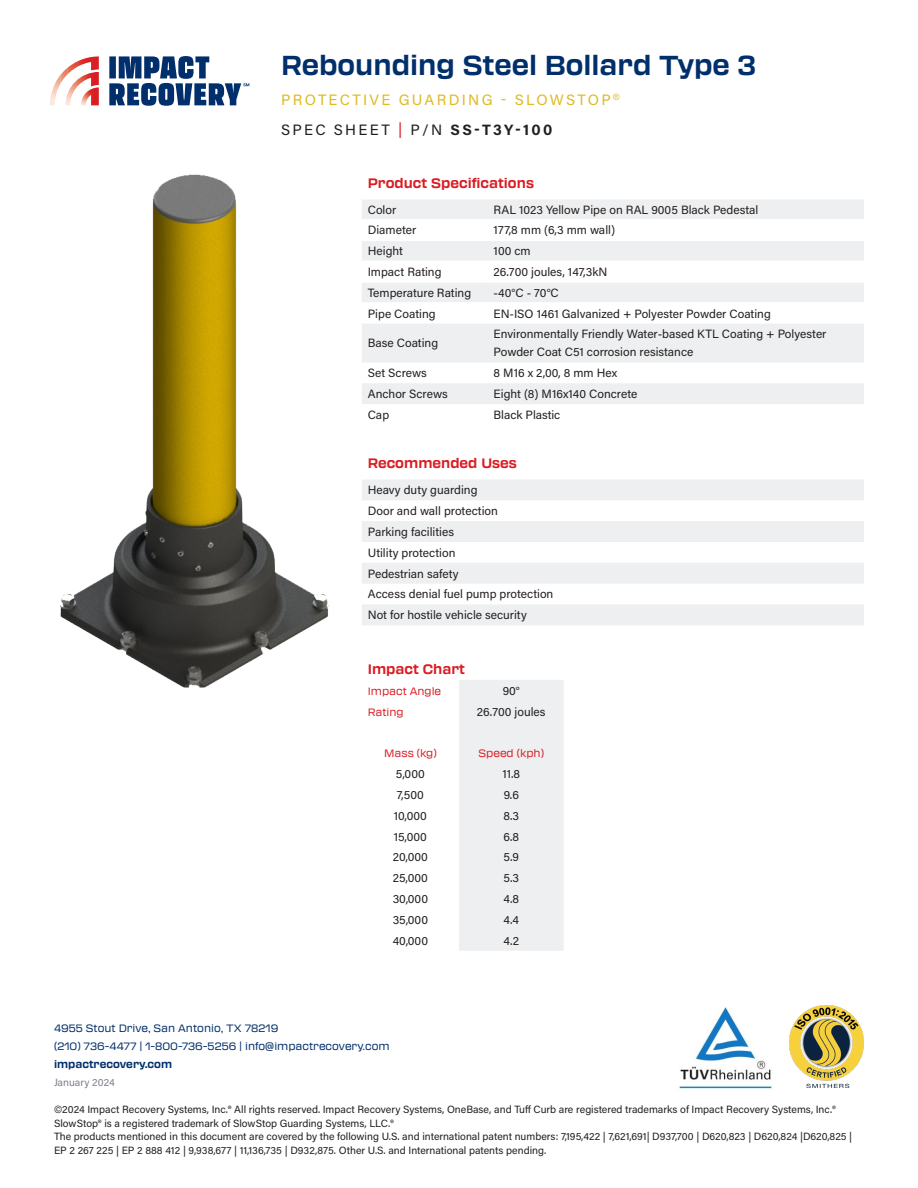
<style>
.page{position:relative;width:918px;height:1188px;background:#fff}
.page>*{position:absolute;margin:0;border:0;box-sizing:border-box;transform-origin:0 0}
.SUBHEAD{font:700 27px "Transducer";color:#002f6b}
.SUBHEAD-2{font:15px/30px "Acumin Pro";letter-spacing:.15em;color:#dfba24}
.Chart_Title{font:700 13.5px "Transducer";color:#da1d24}
.Chart_Title_Small{font:700 13.5px "Transducer";color:#da1d24}
.Small_Text{font:12px/18px "Acumin Pro";color:#231f20}
.t1{font:10.5px/13.5px "Acumin Pro";color:#231f20}
.t2{font:10.5px/18px "Transducer";color:#002f6b}
.Chart_Title_Small-2{font:10.5px "Transducer";color:#da1d24}
.t3{font:700 10.5px "Transducer";color:#002f6b}
.Footer_Text{font:10.5px "Acumin Pro";color:#7c808d}
.s1{color:#231f20}
.s2{color:#da1d24}
.s3{font-weight:700;color:#231f20}
</style>
<div class="page">
<img style="left:789px;top:1005px;width:75px;height:82px">
<img style="left:679px;top:1007px;width:94px;height:84px">
<img style="left:81px;top:56px;width:18px;height:4px">
<svg style="left:91px;top:67px;width:8px;height:3px"></svg>
<svg style="left:60px;top:61px;width:18px;height:23px"></svg>
<img style="left:57px;top:76px;width:3px;height:15px">
<img style="left:53px;top:80px;width:4px;height:25px">
<img style="left:50px;top:89px;width:3px;height:16px">
<img style="left:65px;top:72px;width:34px;height:33px">
<img style="left:81px;top:87px;width:18px;height:18px">
<svg style="left:109px;top:56px;width:140px;height:50px"></svg>
<img style="left:60px;top:174px;width:269px;height:514px">
<svg style="left:362px;top:200px;width:502px;height:425px"></svg>
<hr style="left:362px;top:219px;width:126px;height:1px;background:#fff">
<hr style="left:488px;top:219px;width:376px;height:1px;background:#fff">
<hr style="left:362px;top:240px;width:126px;height:1px;background:#fff">
<hr style="left:488px;top:240px;width:376px;height:1px;background:#fff">
<hr style="left:362px;top:260px;width:126px;height:2px;background:#fff">
<hr style="left:488px;top:260px;width:376px;height:2px;background:#fff">
<hr style="left:362px;top:281px;width:126px;height:2px;background:#fff">
<hr style="left:488px;top:281px;width:376px;height:2px;background:#fff">
<hr style="left:362px;top:302px;width:126px;height:2px;background:#fff">
<hr style="left:488px;top:302px;width:376px;height:2px;background:#fff">
<div style="left:459px;top:680px;width:105px;height:271px;background:#edeff0"></div>
<p class="SUBHEAD" style="left:281px;top:46px;width:476px">Rebounding Steel Bollard Type 3</p>
<p class="SUBHEAD-2" style="left:281px;top:85px;width:340px">PROTECTIVE GUARDING - SLOWSTOP<sup>®<br></sup><span class="s1">SPEC SHEET</span> <span class="s2">|</span> <span class="s1">P/N</span> <span class="s3">SS-T3Y-100</span></p>
<p class="Chart_Title" style="left:368px;top:173px;width:168px">Product Specifications</p>
<p class="Small_Text" style="left:368px;top:200px;width:30px">Color</p>
<p class="Small_Text" style="left:494px;top:200px;width:266px">RAL 1023 Yellow Pipe on RAL 9005 Black Pedestal</p>
<p class="Small_Text" style="left:368px;top:221px;width:50px">Diameter</p>
<p class="Small_Text" style="left:494px;top:221px;width:123px">177,8 mm (6,3 mm wall)</p>
<p class="Small_Text" style="left:368px;top:242px;width:37px">Height</p>
<p class="Small_Text" style="left:494px;top:242px;width:39px">100 cm</p>
<p class="Small_Text" style="left:368px;top:262px;width:75px">Impact Rating</p>
<p class="Small_Text" style="left:494px;top:262px;width:115px">26.700 joules, 147,3kN</p>
<p class="Small_Text" style="left:368px;top:283px;width:105px">Temperature Rating</p>
<p class="Small_Text" style="left:494px;top:283px;width:67px">-40°C - 70°C</p>
<p class="Small_Text" style="left:368px;top:304px;width:69px">Pipe Coating</p>
<p class="Small_Text" style="left:494px;top:304px;width:279px">EN-ISO 1461 Galvanized + Polyester Powder Coating</p>
<p class="Small_Text" style="left:368px;top:334px;width:72px">Base Coating</p>
<p class="Small_Text" style="left:494px;top:325px;width:334px">Environmentally Friendly Water-based KTL Coating + Polyester<br>Powder Coat C51 corrosion resistance</p>
<p class="Small_Text" style="left:368px;top:364px;width:61px">Set Screws</p>
<p class="Small_Text" style="left:494px;top:364px;width:125px">8 M16 x 2,00, 8 mm Hex</p>
<p class="Small_Text" style="left:368px;top:384px;width:82px">Anchor Screws</p>
<p class="Small_Text" style="left:494px;top:384px;width:145px">Eight (8) M16x140 Concrete</p>
<p class="Small_Text" style="left:368px;top:405px;width:23px">Cap</p>
<p class="Small_Text" style="left:494px;top:405px;width:68px">Black Plastic</p>
<p class="Chart_Title" style="left:368px;top:454px;width:151px">Recommended Uses</p>
<p class="Small_Text" style="left:368px;top:481px;width:111px">Heavy duty guarding</p>
<p class="Small_Text" style="left:368px;top:501px;width:132px">Door and wall protection</p>
<p class="Small_Text" style="left:368px;top:522px;width:88px">Parking facilities</p>
<p class="Small_Text" style="left:368px;top:543px;width:89px">Utility protection</p>
<p class="Small_Text" style="left:368px;top:564px;width:92px">Pedestrian safety</p>
<p class="Small_Text" style="left:368px;top:585px;width:187px">Access denial fuel pump protection</p>
<p class="Small_Text" style="left:368px;top:606px;width:161px">Not for hostile vehicle security</p>
<p class="Chart_Title_Small" style="left:368px;top:659px;width:99px">Impact Chart</p>
<p class="Chart_Title_Small-2" style="left:368px;top:684px;width:75px">Impact Angle</p>
<p class="Small_Text" style="left:503px;top:681px;width:19px">90°</p>
<p class="Chart_Title_Small-2" style="left:368px;top:705px;width:38px">Rating</p>
<p class="Small_Text" style="left:477px;top:702px;width:70px">26.700 joules</p>
<p class="Chart_Title_Small-2" style="left:384px;top:746px;width:54px">Mass (kg)</p>
<p class="Chart_Title_Small-2" style="left:479px;top:746px;width:67px">Speed (kph)</p>
<p class="Small_Text" style="left:396px;top:765px;width:30px">5,000</p>
<p class="Small_Text" style="left:503px;top:765px;width:19px">11.8</p>
<p class="Small_Text" style="left:397px;top:785px;width:28px">7,500</p>
<p class="Small_Text" style="left:504px;top:785px;width:17px">9.6</p>
<p class="Small_Text" style="left:394px;top:806px;width:35px">10,000</p>
<p class="Small_Text" style="left:504px;top:806px;width:17px">8.3</p>
<p class="Small_Text" style="left:394px;top:827px;width:35px">15,000</p>
<p class="Small_Text" style="left:504px;top:827px;width:17px">6.8</p>
<p class="Small_Text" style="left:393px;top:848px;width:37px">20,000</p>
<p class="Small_Text" style="left:504px;top:848px;width:17px">5.9</p>
<p class="Small_Text" style="left:393px;top:869px;width:37px">25,000</p>
<p class="Small_Text" style="left:504px;top:869px;width:17px">5.3</p>
<p class="Small_Text" style="left:393px;top:889px;width:37px">30,000</p>
<p class="Small_Text" style="left:504px;top:889px;width:17px">4.8</p>
<p class="Small_Text" style="left:393px;top:910px;width:37px">35,000</p>
<p class="Small_Text" style="left:504px;top:910px;width:17px">4.4</p>
<p class="Small_Text" style="left:393px;top:931px;width:37px">40,000</p>
<p class="Small_Text" style="left:504px;top:931px;width:17px">4.2</p>
<p class="t2" style="left:54px;top:1019px;width:337px">4955 Stout Drive, San Antonio, TX 78219<br>(210) 736-4477 | 1-800-736-5256 | info@impactrecovery.com</p>
<p class="t3" style="left:54px;top:1056px;width:120px">impactrecovery.com</p>
<p class="t1" style="left:54px;top:1102px;width:800px">©2024 Impact Recovery Systems, Inc.® All rights reserved. Impact Recovery Systems, OneBase, and Tuff Curb are registered trademarks of Impact Recovery Systems, Inc.® SlowStop® is a registered trademark of SlowStop Guarding Systems, LLC.®<br>The products mentioned in this document are covered by the following U.S. and international patent numbers: 7,195,422 | 7,621,691| D937,700 | D620,823 | D620,824 |D620,825 | EP 2 267 225 | EP 2 888 412 | 9,938,677 | 11,136,735 | D932,875. Other U.S. and International patents pending.</p>
<p class="Footer_Text" style="left:54px;top:1075px;width:62px">January 2024</p>
</div>
